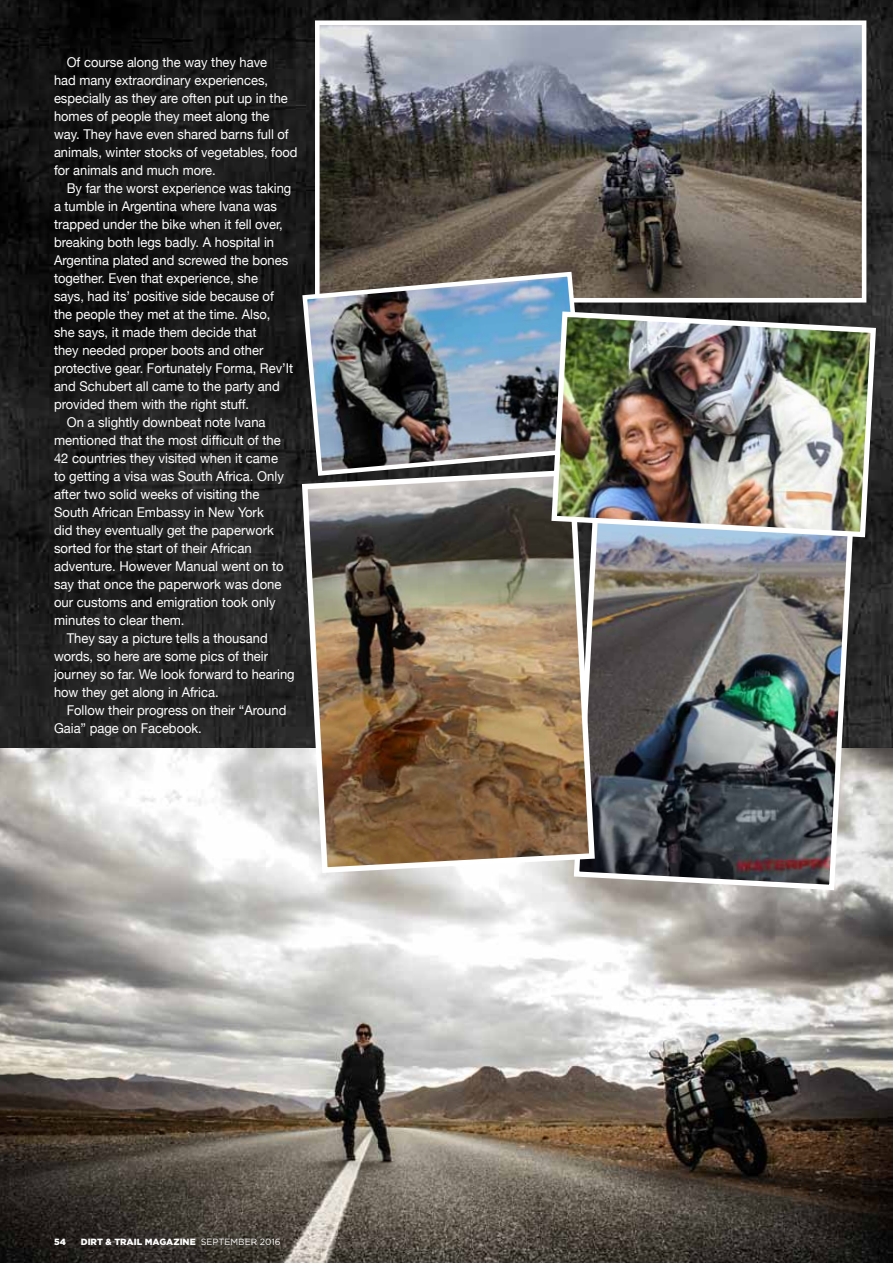
<style>
.page{position:relative;width:893px;height:1263px;background:#fff}
.page>*{position:absolute;margin:0;border:0;box-sizing:border-box;transform-origin:0 0}
.t1{font:13.5px/18px "Helvetica Neue";color:#fff;scale:.96 1}
.t2{font:13.5px "Helvetica Neue";color:#fff}
.t3{font:900 9px "Gotham";color:#fff}
.s1{font-weight:400}
</style>
<div class="page">
<img style="left:0;top:0;width:893px;height:748px">
<img style="left:0;top:748px;width:893px;height:515px">
<img style="left:321px;top:26px;width:539px;height:270px">
<div style="left:315px;top:20px;width:551px;height:282px;border:5px solid #fff"></div>
<img style="left:300px;top:269px;width:290px;height:198px">
<img style="left:571px;top:540px;width:285px;height:353px">
<img style="left:299px;top:467px;width:299px;height:409px">
<img style="left:549px;top:309px;width:330px;height:231px">
<p class="t1" style="left:54px;top:54px;width:255px;text-indent:13px">Of course along the way they have<br>had many extraordinary experiences, especially as they are often put up in the homes of people they meet along the way. They have even shared barns full of animals, winter stocks of vegetables, food for animals and much more.</p>
<p class="t1" style="left:67px;top:180px;width:235px">By far the worst experience was taking</p>
<p class="t1" style="left:54px;top:198px;width:234px">a tumble in Argentina where Ivana was</p>
<p class="t1" style="left:54px;top:216px;width:240px">trapped under the bike when it fell over,</p>
<p class="t1" style="left:54px;top:234px;width:231px">breaking both legs badly. A hospital in</p>
<p class="t1" style="left:54px;top:252px;width:245px">Argentina plated and screwed the bones</p>
<p class="t1" style="left:54px;top:270px;width:214px">together. Even that experience, she</p>
<p class="t1" style="left:54px;top:288px;width:231px">says, had its’ positive side because of</p>
<p class="t1" style="left:54px;top:306px;width:227px">the people they met at the time. Also,</p>
<p class="t1" style="left:54px;top:324px;width:213px">she says, it made them decide that</p>
<p class="t1" style="left:54px;top:342px;width:220px">they needed proper boots and other</p>
<p class="t1" style="left:54px;top:360px;width:251px">protective gear. Fortunately Forma, Rev’It</p>
<p class="t1" style="left:54px;top:378px;width:237px">and Schubert all came to the party and</p>
<p class="t1" style="left:54px;top:396px;width:205px">provided them with the right stuff.</p>
<p class="t2" style="left:67px;top:412px;width:200px">On a slightly downbeat note Ivana</p>
<p class="t2" style="left:54px;top:430px;width:228px">mentioned that the most difficult of the</p>
<p class="t2" style="left:54px;top:448px;width:226px">42 countries they visited when it came</p>
<p class="t2" style="left:54px;top:466px;width:231px">to getting a visa was South Africa. Only</p>
<p class="t2" style="left:54px;top:484px;width:207px">after two solid weeks of visiting the</p>
<p class="t2" style="left:54px;top:502px;width:211px">South African Embassy in New York</p>
<p class="t2" style="left:54px;top:520px;width:221px">did they eventually get the paperwork</p>
<p class="t2" style="left:54px;top:538px;width:199px">sorted for the start of their African</p>
<p class="t2" style="left:54px;top:556px;width:231px">adventure. However Manual went on to</p>
<p class="t2" style="left:54px;top:574px;width:229px">say that once the paperwork was done</p>
<p class="t2" style="left:54px;top:592px;width:223px">our customs and emigration took only</p>
<p class="t2" style="left:54px;top:610px;width:132px">minutes to clear them.</p>
<p class="t1" style="left:67px;top:630px;width:211px">They say a picture tells a thousand</p>
<p class="t1" style="left:54px;top:648px;width:225px">words, so here are some pics of their</p>
<p class="t1" style="left:54px;top:666px;width:252px">journey so far. We look forward to hearing</p>
<p class="t1" style="left:54px;top:684px;width:173px">how they get along in Africa.</p>
<p class="t1" style="left:67px;top:702px;width:230px">Follow their progress on their “Around</p>
<p class="t1" style="left:54px;top:720px;width:156px">Gaia” page on Facebook.</p>
<p class="t3" style="left:54px;top:1237px;width:13px">54</p>
<p class="t3" style="left:81px;top:1237px;width:201px">DIRT &amp; TRAIL MAGAZINE <span class="s1">SEPTEMBER 2016</span></p>
</div>
